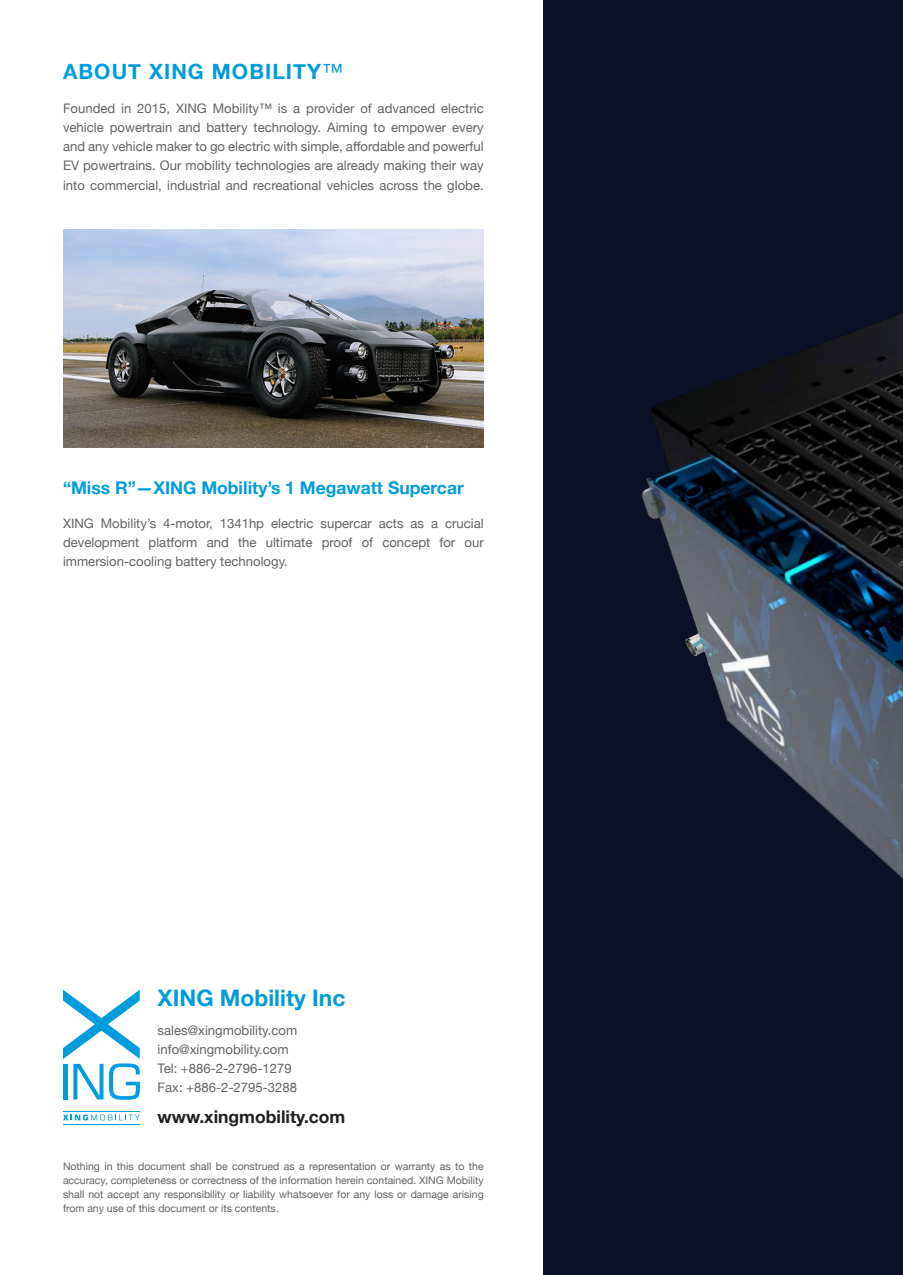
<style>
.page{position:relative;width:903px;height:1275px;background:#fff}
.page>*{position:absolute;margin:0;border:0;box-sizing:border-box;transform-origin:0 0}
.t1{font:700 22.75px "Helvetica Neue";color:#009cde}
.t2{font:700 21px "Helvetica Neue";letter-spacing:.05em;color:#009cde}
.t3{font:700 17.5px "Helvetica Neue";color:#009cde}
.t4{font:700 17.5px "Helvetica Neue";color:#231f20}
.body_text{font:13.12px/19.2px "Helvetica Neue";color:#636366;text-align:justify}
.body_text-2{font:10.5px/14px "Helvetica Neue";color:#636366;text-align:justify}
.s1{font-weight:400}
</style>
<div class="page">
<div style="left:543px;top:0;width:360px;height:1275px;background:#0d1126"></div>
<img style="left:641px;top:313px;width:262px;height:566px">
<svg style="left:63px;top:990px;width:77px;height:110px"></svg>
<svg style="left:63px;top:1114px;width:77px;height:6px"></svg>
<hr style="left:63px;top:1111px;width:77px;height:1px;background:#009cde">
<hr style="left:63px;top:1124px;width:77px;height:1px;background:#009cde">
<img style="left:63px;top:230px;width:421px;height:218px">
<h2 class="t2" style="left:63px;top:55px;width:281px">ABOUT XING MOBILITY<span class="s1">™</span></h2>
<p class="body_text" style="left:63px;top:99px;width:422px">Founded in 2015, XING Mobility™ is a provider of advanced electric vehicle powertrain and battery technology. Aiming to empower every and any vehicle maker to go electric with simple, affordable and powerful EV powertrains. Our mobility technologies are already making their way into commercial, industrial and recreational vehicles across the globe.</p>
<h2 class="t3" style="left:63px;top:474px;width:402px">“Miss R”—XING Mobility’s 1 Megawatt Supercar</h2>
<p class="body_text" style="left:63px;top:514px;width:422px">XING Mobility’s 4-motor, 1341hp electric supercar acts as a crucial development platform and the ultimate proof of concept for our immersion-cooling battery technology.</p>
<p class="t1" style="left:158px;top:979px;width:189px">XING Mobility Inc</p>
<p class="body_text" style="left:158px;top:1021px;width:141px">sales@xingmobility.com info@xingmobility.com</p>
<p class="body_text" style="left:158px;top:1060px;width:141px">Tel: +886-2-2796-1279<br>Fax: +886-2-2795-3288</p>
<p class="t4" style="left:158px;top:1103px;width:189px">www.xingmobility.com</p>
<p class="body_text-2" style="left:63px;top:1160px;width:422px">Nothing in this document shall be construed as a representation or warranty as to the accuracy, completeness or correctness of the information herein contained. XING Mobility shall not accept any responsibility or liability whatsoever for any loss or damage arising from any use of this document or its contents.</p>
</div>
